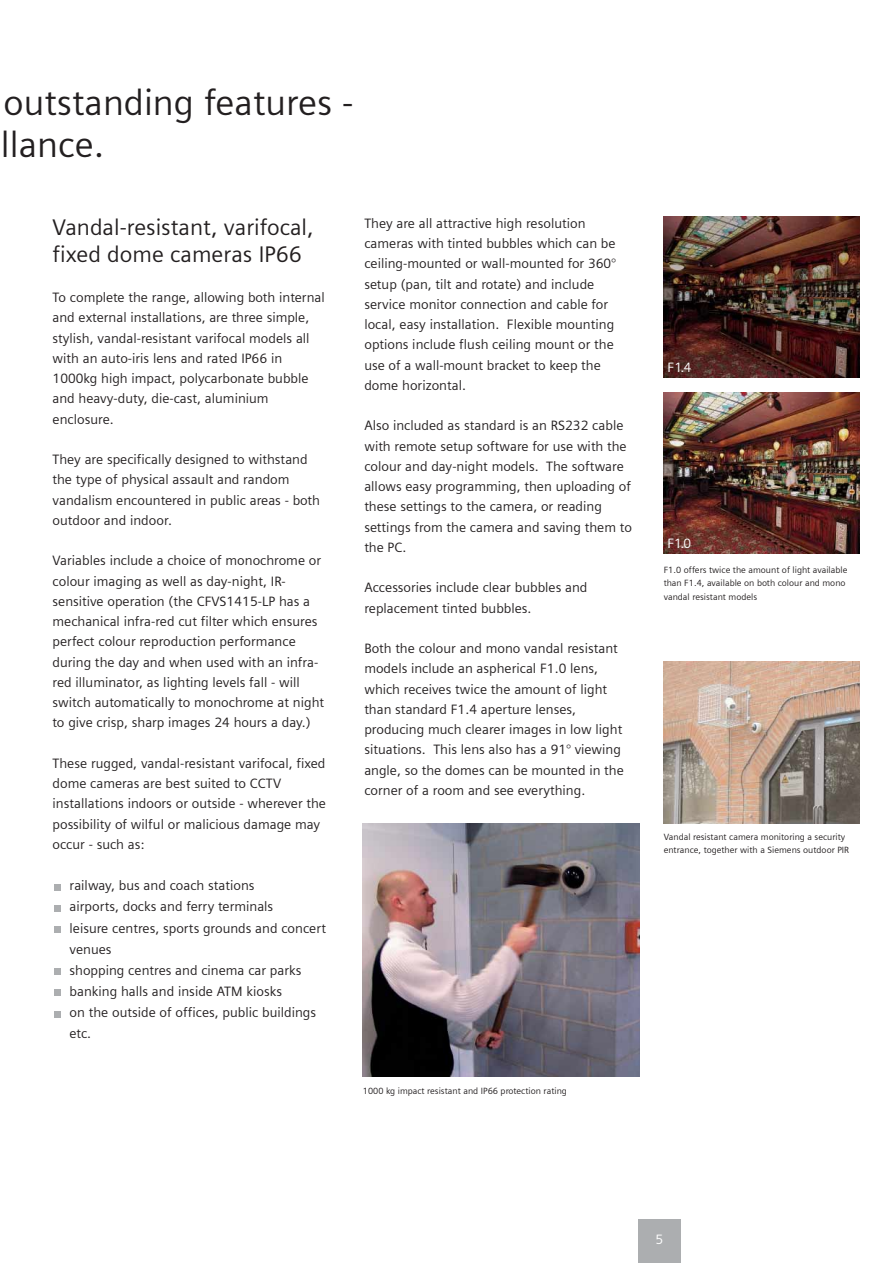
<style>
.page{position:relative;width:893px;height:1263px;background:#fff}
.page>*{position:absolute;margin:0;border:0;box-sizing:border-box;transform-origin:0 0}
.t1{font:36px/42px "TT9 E3 O00";color:#231f20}
.t2{font:22.5px/27px "TT9 E3 O00";color:#231f20}
.t3{font:13.5px/20.2px "TT9 E3 O00";color:#231f20}
.t4{font:13.5px "TT9 E3 O00";color:#fff}
.t5{font:9px/13.5px "TT9 E3 O00";color:#231f20}
</style>
<div class="page">
<div style="left:638px;top:1219px;width:42px;height:44px;background:#acaeb0"></div>
<svg style="left:54px;top:1011px;width:6px;height:6px"></svg>
<svg style="left:54px;top:990px;width:6px;height:6px"></svg>
<svg style="left:54px;top:969px;width:6px;height:6px"></svg>
<div style="left:54px;top:926px;width:6px;height:7px;background:#acaeb0"></div>
<svg style="left:54px;top:905px;width:6px;height:6px"></svg>
<svg style="left:54px;top:884px;width:6px;height:6px"></svg>
<img style="left:363px;top:824px;width:276px;height:253px">
<img style="left:663px;top:392px;width:196px;height:161px">
<img style="left:663px;top:216px;width:196px;height:161px">
<img style="left:663px;top:661px;width:196px;height:162px">
<h1 class="t1" style="left:1px;top:85px;width:354px">outstanding features - llance.</h1>
<h2 class="t2" style="left:53px;top:215px;width:263px">Vandal-resistant, varifocal, fixed dome cameras IP66</h2>
<p class="t3" style="left:53px;top:289px;width:274px">To complete the range, allowing both internal and external installations, are three simple, stylish, vandal-resistant varifocal models all with an auto-iris lens and rated IP66 in 1000kg high impact, polycarbonate bubble and heavy-duty, die-cast, aluminium enclosure.</p>
<p class="t3" style="left:53px;top:451px;width:269px">They are specifically designed to withstand the type of physical assault and random vandalism encountered in public areas - both outdoor and indoor.</p>
<p class="t3" style="left:53px;top:552px;width:273px">Variables include a choice of monochrome or colour imaging as well as day-night, IR&shy;sensitive operation (the CFVS1415-LP has a mechanical infra-red cut filter which ensures perfect colour reproduction performance during the day and when used with an infra&shy;red illuminator, as lighting levels fall - will switch automatically to monochrome at night to give crisp, sharp images 24 hours a day.)</p>
<p class="t3" style="left:53px;top:754px;width:275px">These rugged, vandal-resistant varifocal, fixed dome cameras are best suited to CCTV installations indoors or outside - wherever the possibility of wilful or malicious damage may occur - such as:</p>
<p class="t3" style="left:70px;top:876px;width:258px;line-height:21.1px">railway, bus and coach stations<br>airports, docks and ferry terminals<br>leisure centres, sports grounds and concert venues<br>shopping centres and cinema car parks banking halls and inside ATM kiosks<br>on the outside of offices, public buildings etc.</p>
<p class="t3" style="left:364px;top:214px;width:253px">They are all attractive high resolution cameras with tinted bubbles which can be ceiling-mounted or wall-mounted for 360° setup (pan, tilt and rotate) and include service monitor connection and cable for local, easy installation. Flexible mounting options include flush ceiling mount or the use of a wall-mount bracket to keep the dome horizontal.</p>
<p class="t3" style="left:364px;top:417px;width:269px">Also included as standard is an RS232 cable with remote setup software for use with the colour and day-night models. The software allows easy programming, then uploading of these settings to the camera, or reading settings from the camera and saving them to the PC.</p>
<p class="t3" style="left:364px;top:579px;width:225px">Accessories include clear bubbles and replacement tinted bubbles.</p>
<p class="t3" style="left:364px;top:640px;width:261px">Both the colour and mono vandal resistant models include an aspherical F1.0 lens, which receives twice the amount of light than standard F1.4 aperture lenses, producing much clearer images in low light situations. This lens also has a 91° viewing angle, so the domes can be mounted in the corner of a room and see everything.</p>
<p class="t5" style="left:363px;top:1085px;width:206px">1000 kg impact resistant and IP66 protection rating</p>
<p class="t4" style="left:667px;top:363px;width:25px">F1.4</p>
<p class="t4" style="left:667px;top:538px;width:25px">F1.0</p>
<p class="t5" style="left:663px;top:564px;width:185px">F1.0 offers twice the amount of light available than F1.4, available on both colour and mono vandal resistant models</p>
<p class="t5" style="left:663px;top:831px;width:187px">Vandal resistant camera monitoring a security entrance, together with a Siemens outdoor PIR</p>
<p class="t4" style="left:655px;top:1234px;width:9px">5</p>
</div>
